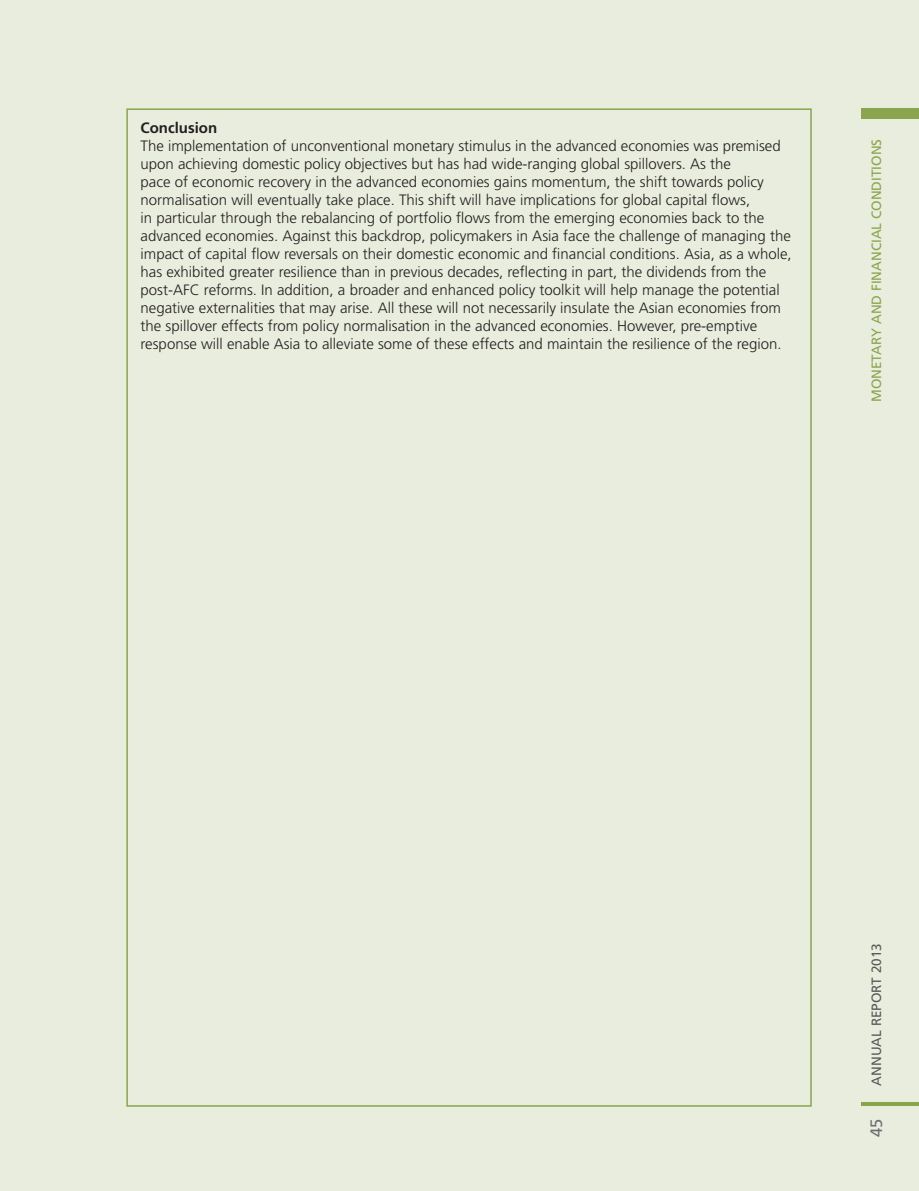
<style>
.page{position:relative;width:919px;height:1191px;background:#fff}
.page>*{position:absolute;margin:0;border:0;box-sizing:border-box;transform-origin:0 0}
.t1{font:16.5px "Frutiger";color:#6c6d70}
.t2{font:300 15px/18px "Frutiger";color:#231f20}
.t3{font:700 15px "Frutiger";color:#231f20}
.t4{font:13.5px "Frutiger";color:#8aa54d}
.t5{font:13.5px "Frutiger";color:#57585a}
</style>
<div class="page">
<div style="left:0;top:0;width:918px;height:1190px;background:#e9eddd"></div>
<hr style="left:860px;top:1102px;width:58px;height:3px;background:#8aa54d">
<div style="left:860px;top:108px;width:58px;height:11px;background:#8aa54d"></div>
<p class="t3" style="left:140px;top:118px;width:78px">Conclusion</p>
<p class="t2" style="left:140px;top:137px;width:652px">The implementation of unconventional monetary stimulus in the advanced economies was premised upon achieving domestic policy objectives but has had wide-ranging global spillovers. As the<br>pace of economic recovery in the advanced economies gains momentum, the shift towards policy normalisation will eventually take place. This shift will have implications for global capital flows,<br>in particular through the rebalancing of portfolio flows from the emerging economies back to the advanced economies. Against this backdrop, policymakers in Asia face the challenge of managing the impact of capital flow reversals on their domestic economic and financial conditions. Asia, as a whole, has exhibited greater resilience than in previous decades, reflecting in part, the dividends from the post-AFC reforms. In addition, a broader and enhanced policy toolkit will help manage the potential negative externalities that may arise. All these will not necessarily insulate the Asian economies from the spillover effects from policy normalisation in the advanced economies. However, pre-emptive response will enable Asia to alleviate some of these effects and maintain the resilience of the region.</p>
<p class="t4" style="left:868px;top:402px;width:265px;rotate:-90deg">MONETARY AND FINANCIAL CONDITIONS</p>
<p class="t5" style="left:868px;top:1085px;width:144px;rotate:-90deg">ANNUAL REPORT 2013</p>
<p class="t1" style="left:866px;top:1137px;width:20px;rotate:-90deg">45</p>
</div>
